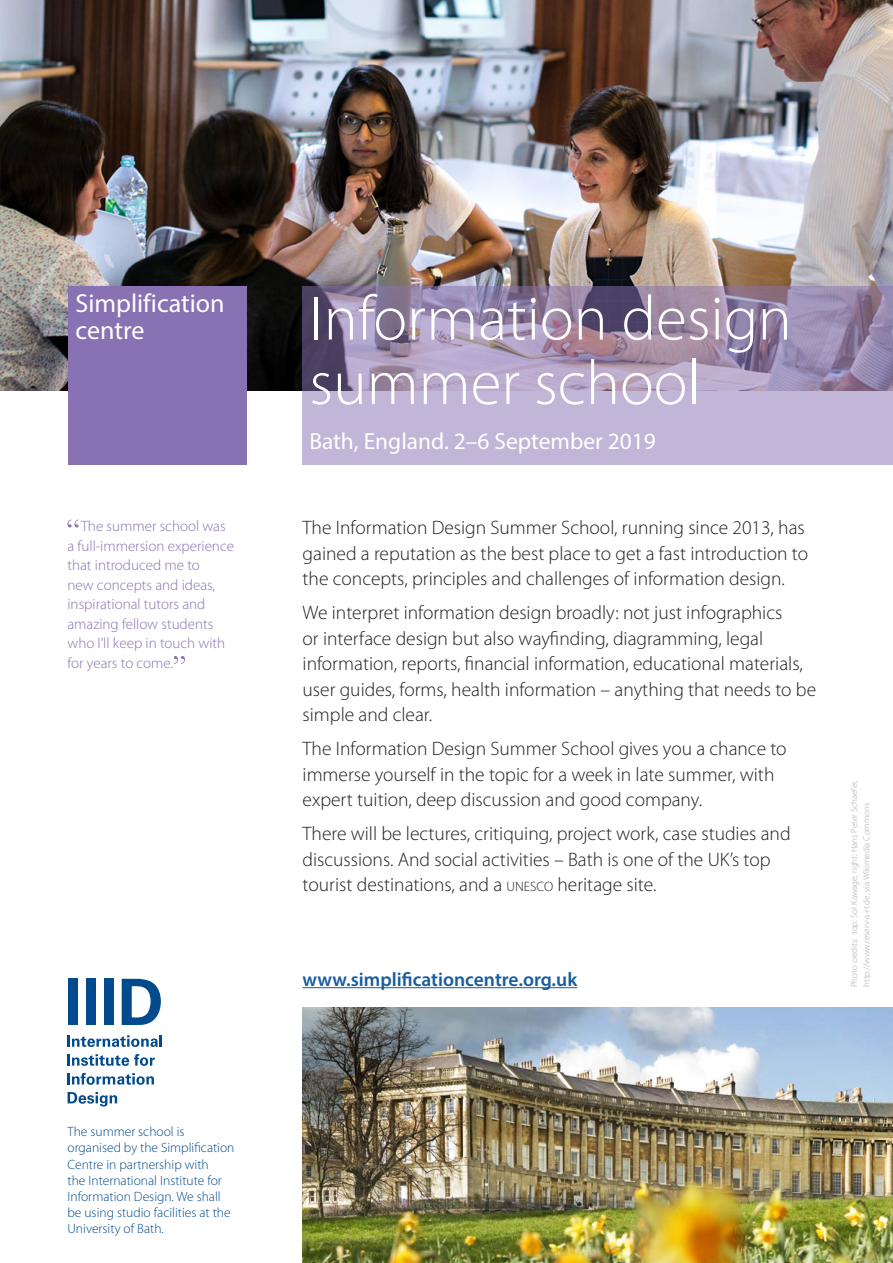
<style>
.page{position:relative;width:893px;height:1263px;background:#fff}
.page>*{position:absolute;margin:0;border:0;box-sizing:border-box;transform-origin:0 0}
.t1{font:300 63.45px/64.5px "Myriad Pro";color:#fff}
.t2{font:26.1px "Myriad Pro";color:#fff}
.t3{font:23.4px "Myriad Pro";color:#fff}
.course_info{font:300 19.5px/25.5px "Myriad Pro";color:#231f20}
.course_info-2{font:600 19.5px "Myriad Pro";color:#175d9e}
.course_info-3{font:300 15px/19.5px "Myriad Pro";color:#8972b3}
.t4{font:300 13.5px/16.2px "Myriad Pro";color:#004a8d}
.table_text{font:300 9px/12px "Myriad Pro";color:#a8a9ad}
.s1{font-size:13.65px}
</style>
<div class="page">
<img style="left:0;top:0;width:893px;height:390px">
<img style="left:303px;top:1007px;width:590px;height:256px">
<div style="left:68px;top:286px;width:179px;height:178px;background:#8972b3"></div>
<hr style="left:303px;top:987px;width:274px;height:1px;background:#175d9e">
<svg style="left:68px;top:519px;width:11px;height:8px"></svg>
<svg style="left:174px;top:656px;width:11px;height:8px"></svg>
<svg style="left:303px;top:286px;width:590px;height:179px;background:#a89aba"></svg>
<div style="left:68px;top:978px;width:10px;height:47px;background:#004a8d"></div>
<div style="left:86px;top:978px;width:10px;height:47px;background:#004a8d"></div>
<div style="left:104px;top:978px;width:9px;height:47px;background:#004a8d"></div>
<svg style="left:122px;top:979px;width:39px;height:46px"></svg>
<svg style="left:68px;top:1035px;width:94px;height:12px"></svg>
<svg style="left:68px;top:1054px;width:87px;height:12px"></svg>
<svg style="left:68px;top:1073px;width:86px;height:12px"></svg>
<svg style="left:68px;top:1092px;width:49px;height:14px"></svg>
<p class="t2" style="left:76px;top:288px;width:151px">Simplification</p>
<p class="t2" style="left:76px;top:314px;width:70px">centre</p>
<p class="course_info-3" style="left:67px;top:517px;width:168px;text-indent:14px">The summer school was a full-immersion experience that introduced me to<br>new concepts and ideas, inspirational tutors and amazing fellow students who I’ll keep in touch with for years to come.</p>
<p class="t4" style="left:68px;top:1124px;width:169px">The summer school is organised by the Simplification<br>Centre in partnership with<br>the International Institute for<br>Information Design. We shall be using studio facilities at the<br>University of Bath.</p>
<p class="t1" style="left:309px;top:287px;width:484px">Information design summer school</p>
<p class="t3" style="left:309px;top:427px;width:348px">Bath, England. 2–6 September 2019</p>
<p class="course_info" style="left:303px;top:515px;width:507px">The Information Design Summer School, running since 2013, has gained a reputation as the best place to get a fast introduction to the concepts, principles and challenges of information design.</p>
<p class="course_info" style="left:303px;top:600px;width:515px">We interpret information design broadly: not just infographics<br>or interface design but also wayfinding, diagramming, legal information, reports, financial information, educational materials, user guides, forms, health information – anything that needs to be simple and clear.</p>
<p class="course_info" style="left:303px;top:736px;width:486px">The Information Design Summer School gives you a chance to immerse yourself in the topic for a week in late summer, with expert tuition, deep discussion and good company.</p>
<p class="course_info" style="left:303px;top:821px;width:490px">There will be lectures, critiquing, project work, case studies and discussions. And social activities – Bath is one of the UK’s top tourist destinations, and a <span class="s1">UNESCO</span> heritage site.</p>
<p class="course_info-2" style="left:303px;top:967px;width:276px">www.simplificationcentre.org.uk</p>
<p class="table_text" style="left:848px;top:987px;width:208px;rotate:-90deg">Photo credits: top: Sol Kawage; right: Hans Peter Schaefer, http://www.reserv-a-rt.de, via Wikimedia Commons</p>
</div>
